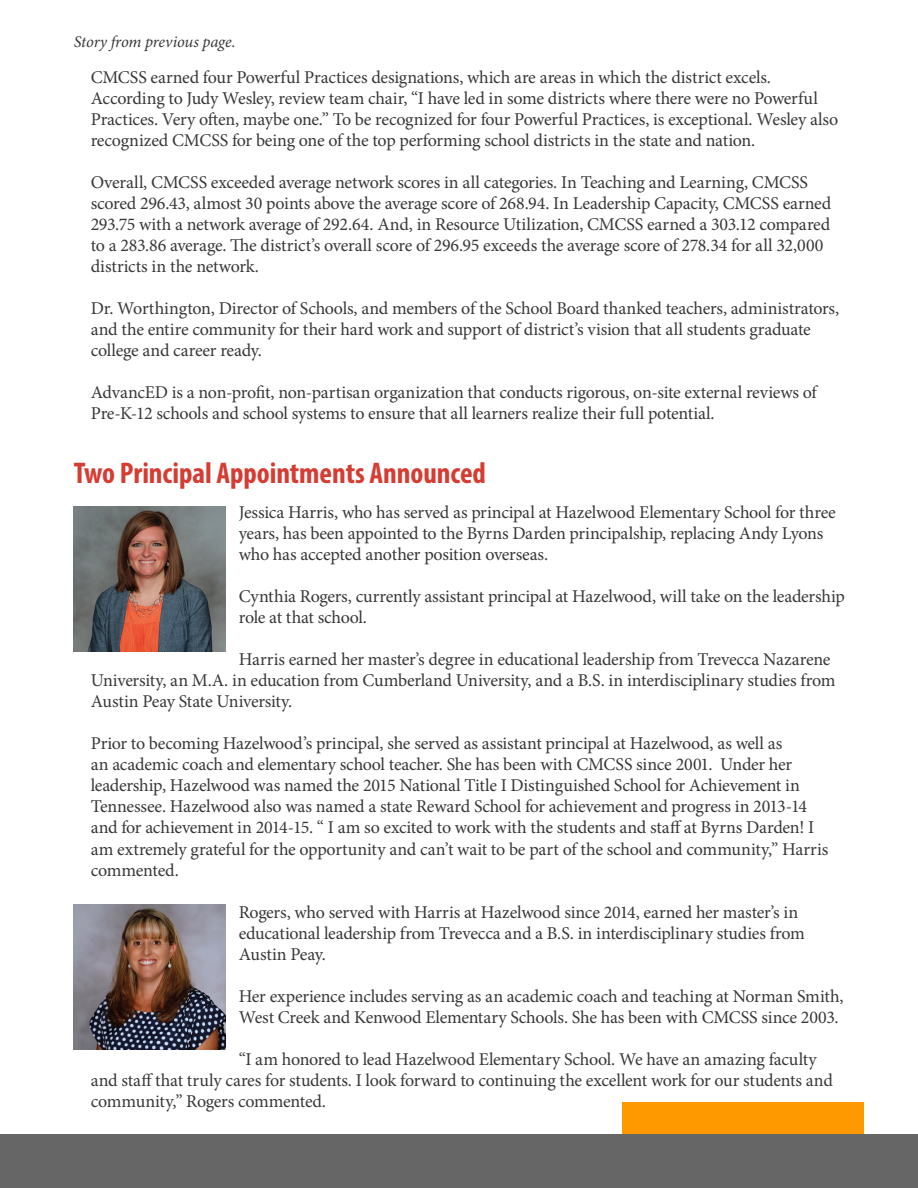
<style>
.page{position:relative;width:918px;height:1188px;background:#fff}
.page>*{position:absolute;margin:0;border:0;box-sizing:border-box;transform-origin:0 0}
.t1{font:700 condensed 30px "Myriad Pro";letter-spacing:-.005em;color:#d53c32}
.t2{font:18px/21px "Minion Pro";letter-spacing:-.01em;color:#383839}
.t3{font:italic 16.5px "Minion Pro";letter-spacing:-.01em;color:#383839}
</style>
<div class="page">
<div style="left:622px;top:1103px;width:242px;height:79px;background:#f90"></div>
<div style="left:0;top:1134px;width:918px;height:54px;background:#666"></div>
<img style="left:74px;top:506px;width:151px;height:145px">
<img style="left:74px;top:905px;width:151px;height:145px">
<p class="t3" style="left:74px;top:31px;width:163px">Story from previous page.</p>
<p class="t2" style="left:91px;top:67px;width:749px">CMCSS earned four Powerful Practices designations, which are areas in which the district excels.<br>According to Judy Wesley, review team chair, “I have led in some districts where there were no Powerful Practices. Very often, maybe one.” To be recognized for four Powerful Practices, is exceptional. Wesley also recognized CMCSS for being one of the top performing school districts in the state and nation.</p>
<p class="t2" style="left:91px;top:172px;width:742px">Overall, CMCSS exceeded average network scores in all categories. In Teaching and Learning, CMCSS scored 296.43, almost 30 points above the average score of 268.94. In Leadership Capacity, CMCSS earned 293.75 with a network average of 292.64. And, in Resource Utilization, CMCSS earned a 303.12 compared to a 283.86 average. The district’s overall score of 296.95 exceeds the average score of 278.34 for all 32,000 districts in the network.</p>
<p class="t2" style="left:91px;top:298px;width:750px">Dr. Worthington, Director of Schools, and members of the School Board thanked teachers, administrators, and the entire community for their hard work and support of district’s vision that all students graduate college and career ready.</p>
<p class="t2" style="left:91px;top:382px;width:728px">AdvancED is a non-profit, non-partisan organization that conducts rigorous, on-site external reviews of<br>Pre-K-12 schools and school systems to ensure that all learners realize their full potential.</p>
<h1 class="t1" style="left:74px;top:454px;width:414px">Two Principal Appointments Announced</h1>
<p class="t2" style="left:239px;top:502px;width:599px">Jessica Harris, who has served as principal at Hazelwood Elementary School for three years, has been appointed to the Byrns Darden principalship, replacing Andy Lyons who has accepted another position overseas.</p>
<p class="t2" style="left:239px;top:586px;width:608px">Cynthia Rogers, currently assistant principal at Hazelwood, will take on the leadership role at that school.</p>
<p class="t2" style="left:91px;top:649px;width:747px;text-indent:148px">Harris earned her master’s degree in educational leadership from Trevecca Nazarene<br>University, an M.A. in education from Cumberland University, and a B.S. in interdisciplinary studies from<br>Austin Peay State University.</p>
<p class="t2" style="left:91px;top:733px;width:739px">Prior to becoming Hazelwood’s principal, she served as assistant principal at Hazelwood, as well as<br>an academic coach and elementary school teacher. She has been with CMCSS since 2001. Under her leadership, Hazelwood was named the 2015 National Title I Distinguished School for Achievement in Tennessee. Hazelwood also was named a state Reward School for achievement and progress in 2013-14 and for achievement in 2014-15. “ I am so excited to work with the students and staff at Byrns Darden! I am extremely grateful for the opportunity and can’t wait to be part of the school and community,” Harris commented.</p>
<p class="t2" style="left:239px;top:901px;width:568px">Rogers, who served with Harris at Hazelwood since 2014, earned her master’s in educational leadership from Trevecca and a B.S. in interdisciplinary studies from<br>Austin Peay.</p>
<p class="t2" style="left:239px;top:985px;width:606px">Her experience includes serving as an academic coach and teaching at Norman Smith,<br>West Creek and Kenwood Elementary Schools. She has been with CMCSS since 2003.</p>
<p class="t2" style="left:91px;top:1048px;width:744px;text-indent:148px">“I am honored to lead Hazelwood Elementary School. We have an amazing faculty and staff that truly cares for students. I look forward to continuing the excellent work for our students and community,” Rogers commented.</p>
</div>
